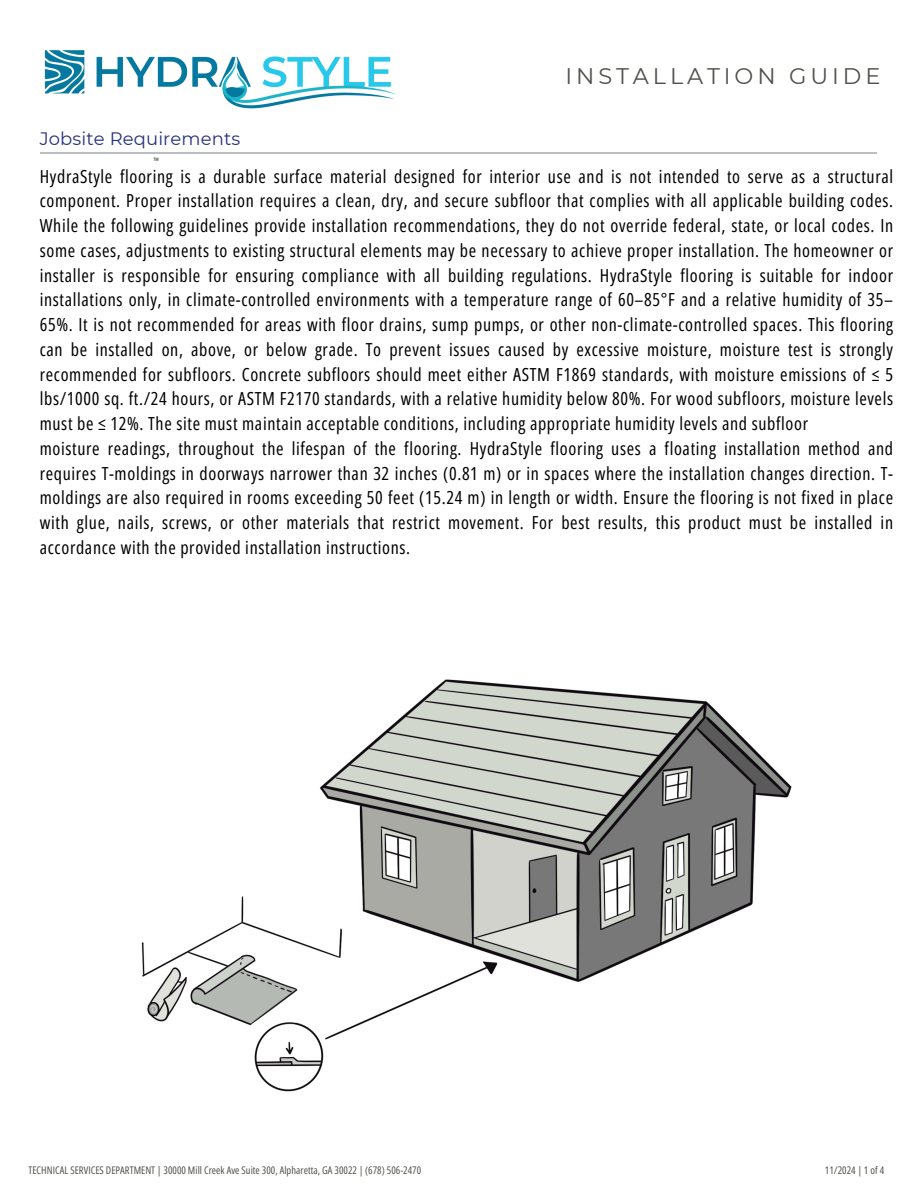
<style>
.page{position:relative;width:918px;height:1188px;background:#fff}
.page>*{position:absolute;margin:0;border:0;box-sizing:border-box;transform-origin:0 0}
.t1{font:22.5px "Montserrat";letter-spacing:.17em;color:#51504a}
.t2{font:18px/24.8px "Open Sans Condensed";letter-spacing:.035em;color:#000}
.t3{font:18px "Montserrat";letter-spacing:.005em;color:#29317e}
.t4{font:10.5px "Open Sans Condensed";letter-spacing:.005em;color:#51504a}
.t5{font:8.7px "Open Sans Condensed";color:#231f20}
</style>
<div class="page">
<hr style="left:40px;top:152px;width:837px;height:2px;background:#bcbec0">
<img style="left:44px;top:50px;width:352px;height:59px">
<img style="left:141px;top:679px;width:651px;height:413px">
<h2 class="t1" style="left:566px;top:62px;width:316px">INSTALLATION GUIDE</h2>
<p class="t3" style="left:40px;top:128px;width:202px">Jobsite Requirements</p>
<h1 class="t5" style="left:154px;top:155px;width:7px">™</h1>
<h2 class="t2" style="left:40px;top:163px;width:855px">HydraStyle flooring is a durable surface material designed for interior use and is not intended to serve as a structural component. Proper installation requires a clean, dry, and secure subfloor that complies with all applicable building codes.<br>While the following guidelines provide installation recommendations, they do not override federal, state, or local codes. In some cases, adjustments to existing structural elements may be necessary to achieve proper installation. The homeowner or installer is responsible for ensuring compliance with all building regulations. HydraStyle flooring is suitable for indoor installations only, in climate-controlled environments with a temperature range of 60–85°F and a relative humidity of 35– 65%. It is not recommended for areas with floor drains, sump pumps, or other non-climate-controlled spaces. This flooring can be installed on, above, or below grade. To prevent issues caused by excessive moisture, moisture test is strongly recommended for subfloors. Concrete subfloors should meet either ASTM F1869 standards, with moisture emissions of ≤ 5 lbs/1000 sq. ft./24 hours, or ASTM F2170 standards, with a relative humidity below 80%. For wood subfloors, moisture levels must be ≤ 12%. The site must maintain acceptable conditions, including appropriate humidity levels and subfloor<br>moisture readings, throughout the lifespan of the flooring. HydraStyle flooring uses a floating installation method and requires T-moldings in doorways narrower than 32 inches (0.81 m) or in spaces where the installation changes direction. T&shy;moldings are also required in rooms exceeding 50 feet (15.24 m) in length or width. Ensure the flooring is not fixed in place with glue, nails, screws, or other materials that restrict movement. For best results, this product must be installed in accordance with the provided installation instructions.</h2>
<p class="t4" style="left:28px;top:1163px;width:394px">TECHNICAL SERVICES DEPARTMENT | 30000 Mill Creek Ave Suite 300, Alpharetta, GA 30022 | (678) 506-2470</p>
<p class="t4" style="left:825px;top:1163px;width:61px">11/2024 | 1 of 4</p>
</div>
